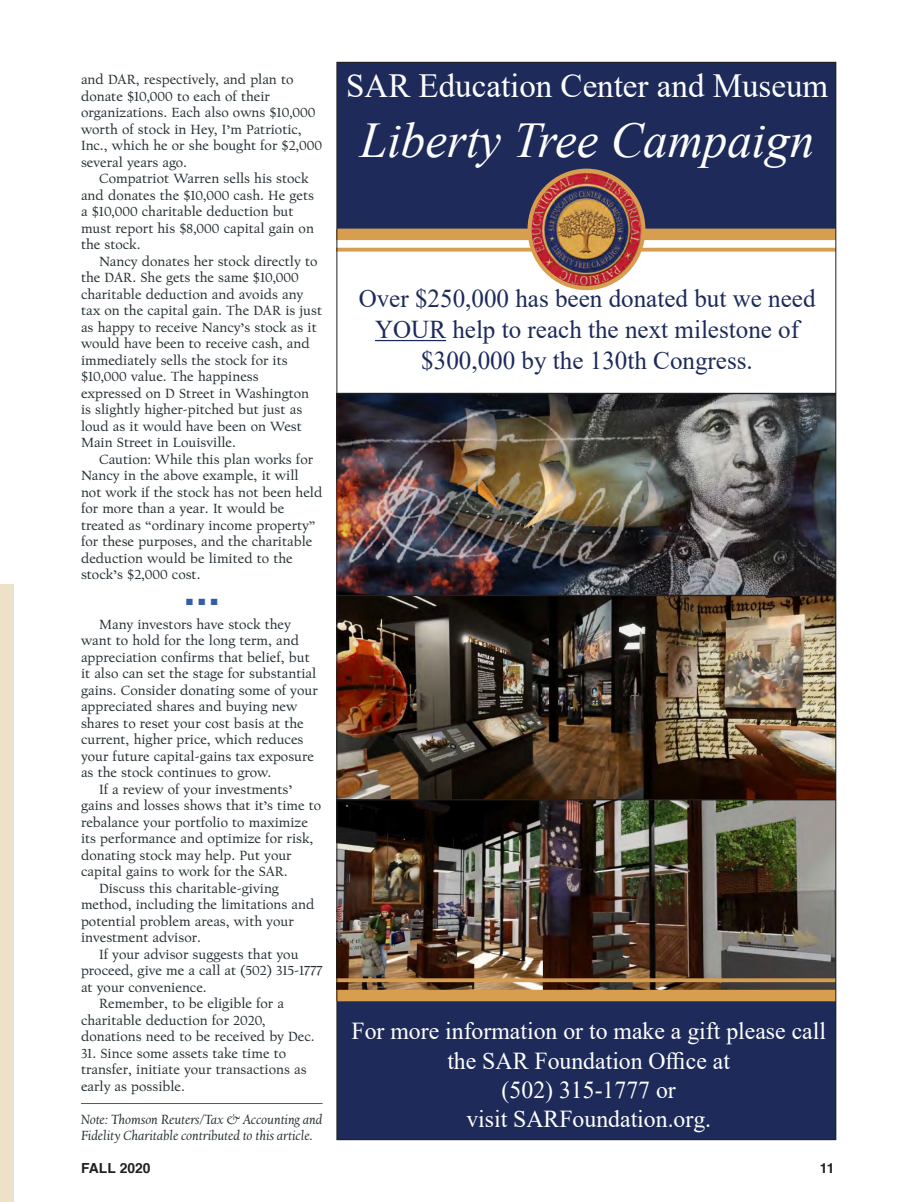
<style>
.page{position:relative;width:905px;height:1202px;background:#fff}
.page>*{position:absolute;margin:0;border:0;box-sizing:border-box;transform-origin:0 0}
.t1{font:italic 49.95px "Times New Roman";color:#fff}
.t2{font:33.75px "Times New Roman";color:#fff}
.t3{font:25.65px/30.8px "Times New Roman";color:#1e2b5a;text-align:center}
.t4{font:24.3px/29.1px "Times New Roman";color:#fff;text-align:center}
.t5{font:13.8px/16.5px "Californian FB Text";color:#232d31}
.t6{font:italic 13.8px/16.5px "Californian FB Text";color:#232d31}
.t7{font:700 13.8px "Helvetica";color:#231f20}
.t8{font:9px "Zapf Dingbats ITC";color:#315ea7}
</style>
<div class="page">
<div style="left:0;top:585px;width:14px;height:617px;background:#ede2c8"></div>
<img style="left:339px;top:393px;width:495px;height:202px">
<img style="left:339px;top:800px;width:495px;height:176px">
<img style="left:339px;top:595px;width:495px;height:205px">
<svg style="left:339px;top:240px;width:495px;height:12px"></svg>
<div style="left:339px;top:64px;width:495px;height:176px;background:#1e2b5a"></div>
<hr style="left:375px;top:340px;width:71px;height:1px;background:#1e2b5a">
<img style="left:339px;top:976px;width:495px;height:13px">
<svg style="left:339px;top:989px;width:495px;height:148px;background:#2c3458"></svg>
<img style="left:529px;top:171px;width:114px;height:117px">
<div style="left:527px;top:169px;width:118px;height:121px;border:4px solid #d89e4f;border-radius:50%"></div>
<hr style="left:81px;top:1103px;width:241px;height:1px;background:#315ea7">
<p class="t5" style="left:81px;top:72px;width:242px">and DAR, respectively, and plan to donate $10,000 to each of their organizations. Each also owns $10,000 worth of stock in Hey, I’m Patriotic,<br>Inc., which he or she bought for $2,000 several years ago.</p>
<p class="t5" style="left:81px;top:170px;width:234px;text-indent:18px">Compatriot Warren sells his stock and donates the $10,000 cash. He gets a $10,000 charitable deduction but must report his $8,000 capital gain on the stock.</p>
<p class="t5" style="left:81px;top:253px;width:242px;text-indent:18px">Nancy donates her stock directly to the DAR. She gets the same $10,000 charitable deduction and avoids any tax on the capital gain. The DAR is just as happy to receive Nancy’s stock as it would have been to receive cash, and immediately sells the stock for its $10,000 value. The happiness expressed on D Street in Washington is slightly higher-pitched but just as loud as it would have been on West Main Street in Louisville.</p>
<p class="t5" style="left:81px;top:451px;width:243px;text-indent:18px">Caution: While this plan works for Nancy in the above example, it will not work if the stock has not been held for more than a year. It would be treated as “ordinary income property” for these purposes, and the charitable deduction would be limited to the stock’s $2,000 cost.</p>
<p class="t8" style="left:186px;top:597px;width:33px">■ ■ ■</p>
<p class="t5" style="left:99px;top:616px;width:193px">Many investors have stock they</p>
<p class="t5" style="left:81px;top:633px;width:219px">want to hold for the long term, and</p>
<p class="t5" style="left:81px;top:649px;width:230px">appreciation confirms that belief, but</p>
<p class="t5" style="left:81px;top:665px;width:237px">it also can set the stage for substantial</p>
<p class="t5" style="left:81px;top:682px;width:238px">gains. Consider donating some of your</p>
<p class="t5" style="left:81px;top:698px;width:218px">appreciated shares and buying new</p>
<p class="t5" style="left:81px;top:715px;width:224px">shares to reset your cost basis at the</p>
<p class="t5" style="left:81px;top:731px;width:224px">current, higher price, which reduces</p>
<p class="t5" style="left:81px;top:748px;width:234px">your future capital-gains tax exposure</p>
<p class="t5" style="left:81px;top:764px;width:192px">as the stock continues to grow.</p>
<p class="t5" style="left:99px;top:781px;width:195px">If a review of your investments’</p>
<p class="t5" style="left:81px;top:797px;width:242px">gains and losses shows that it’s time to</p>
<p class="t5" style="left:81px;top:814px;width:228px">rebalance your portfolio to maximize</p>
<p class="t5" style="left:81px;top:830px;width:234px">its performance and optimize for risk,</p>
<p class="t5" style="left:81px;top:847px;width:212px">donating stock may help. Put your</p>
<p class="t5" style="left:81px;top:863px;width:208px">capital gains to work for the SAR.</p>
<p class="t5" style="left:99px;top:880px;width:181px">Discuss this charitable-giving</p>
<p class="t5" style="left:81px;top:896px;width:235px">method, including the limitations and</p>
<p class="t5" style="left:81px;top:913px;width:214px">potential problem areas, with your</p>
<p class="t5" style="left:81px;top:929px;width:121px">investment advisor.</p>
<p class="t5" style="left:99px;top:946px;width:201px">If your advisor suggests that you</p>
<p class="t5" style="left:81px;top:962px;width:243px">proceed, give me a call at (502) 315-1777</p>
<p class="t5" style="left:81px;top:979px;width:127px">at your convenience.</p>
<p class="t5" style="left:99px;top:995px;width:186px">Remember, to be eligible for a</p>
<p class="t5" style="left:81px;top:1012px;width:186px">charitable deduction for 2020,</p>
<p class="t5" style="left:81px;top:1028px;width:235px">donations need to be received by Dec.</p>
<p class="t5" style="left:81px;top:1045px;width:227px">31. Since some assets take time to transfer, initiate your transactions as early as possible.</p>
<p class="t6" style="left:81px;top:1111px;width:243px">Note: Thomson Reuters/Tax &amp; Accounting and<br>Fidelity Charitable contributed to this article.</p>
<h2 class="t2" style="left:346px;top:62px;width:483px">SAR Education Center and Museum</h2>
<h1 class="t1" style="left:360px;top:105px;width:455px">Liberty Tree Campaign</h1>
<h3 class="t3" style="left:358px;top:282px;width:458px">Over $250,000 has been donated but we need<br>YOUR help to reach the next milestone of $300,000 by the 130th Congress.</h3>
<h3 class="t4" style="left:351px;top:1015px;width:476px">For more information or to make a gift please call the SAR Foundation Office at<br>(502) 315-1777 or<br>visit SARFoundation.org.</h3>
<p class="t7" style="left:81px;top:1157px;width:71px">FALL 2020</p>
<p class="t7" style="left:819px;top:1157px;width:16px">11</p>
</div>
